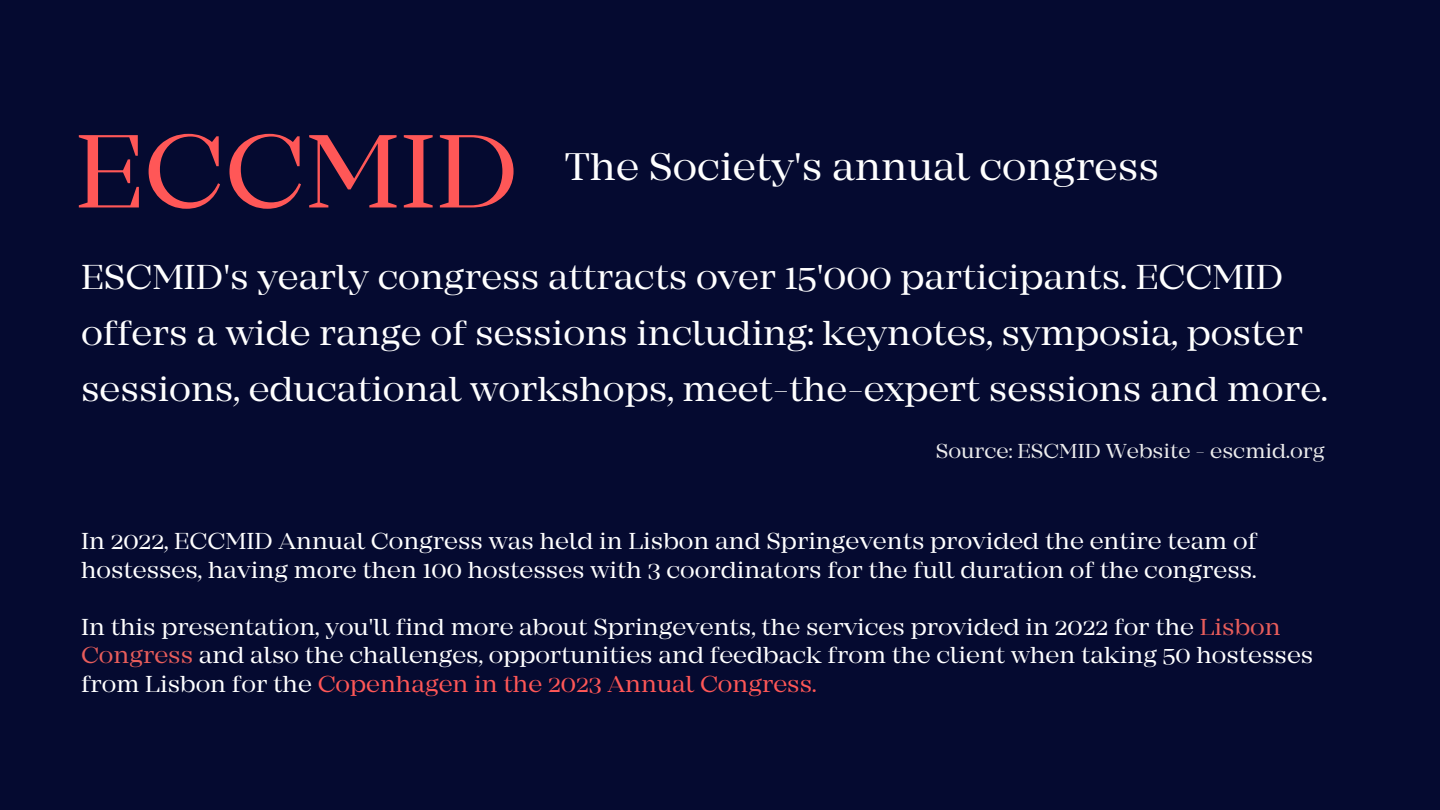
<style>
.page{position:relative;width:1440px;height:810px;background:#050a30}
.page>*{position:absolute;margin:0;border:0;box-sizing:border-box;transform-origin:0 0}
.t1{font:108px "Mirador Book DEMO";color:#ff5757}
.t2{font:40px "Mirador Book DEMO";color:#fff}
.t3{font:36px/56.2px "Mirador Book DEMO";color:#fff}
.t4{font:24px/28.5px "Mirador Book DEMO";color:#fff}
.t5{font:21px "Mirador Book DEMO";color:#ededed}
.s1{color:#e85d5b}
.s2{color:#ff5757}
</style>
<div class="page">
<p class="t1" style="left:75px;top:116px;width:445px">ECCMID</p>
<p class="t2" style="left:564px;top:146px;width:596px">The Society's annual congress</p>
<p class="t3" style="left:81px;top:252px;width:1248px">ESCMID's yearly congress attracts over 15'000 participants. ECCMID offers a wide range of sessions including: keynotes, symposia, poster sessions, educational workshops, meet-the-expert sessions and more.</p>
<p class="t5" style="left:936px;top:440px;width:390px">Source: ESCMID Website - escmid.org</p>
<p class="t4" style="left:81px;top:529px;width:1178px">In 2022, ECCMID Annual Congress was held in Lisbon and Springevents provided the entire team of hostesses, having more then 100 hostesses with 3 coordinators for the full duration of the congress.</p>
<p class="t4" style="left:81px;top:614px;width:1234px">In this presentation, you'll find more about Springevents, the services provided in 2022 for the <span class="s1">Lisbon<br>Congress</span> and also the challenges, opportunities and feedback from the client when taking 50 hostesses from Lisbon for the <span class="s2">Copenhagen in the 2023 Annual Congress.</span></p>
</div>
